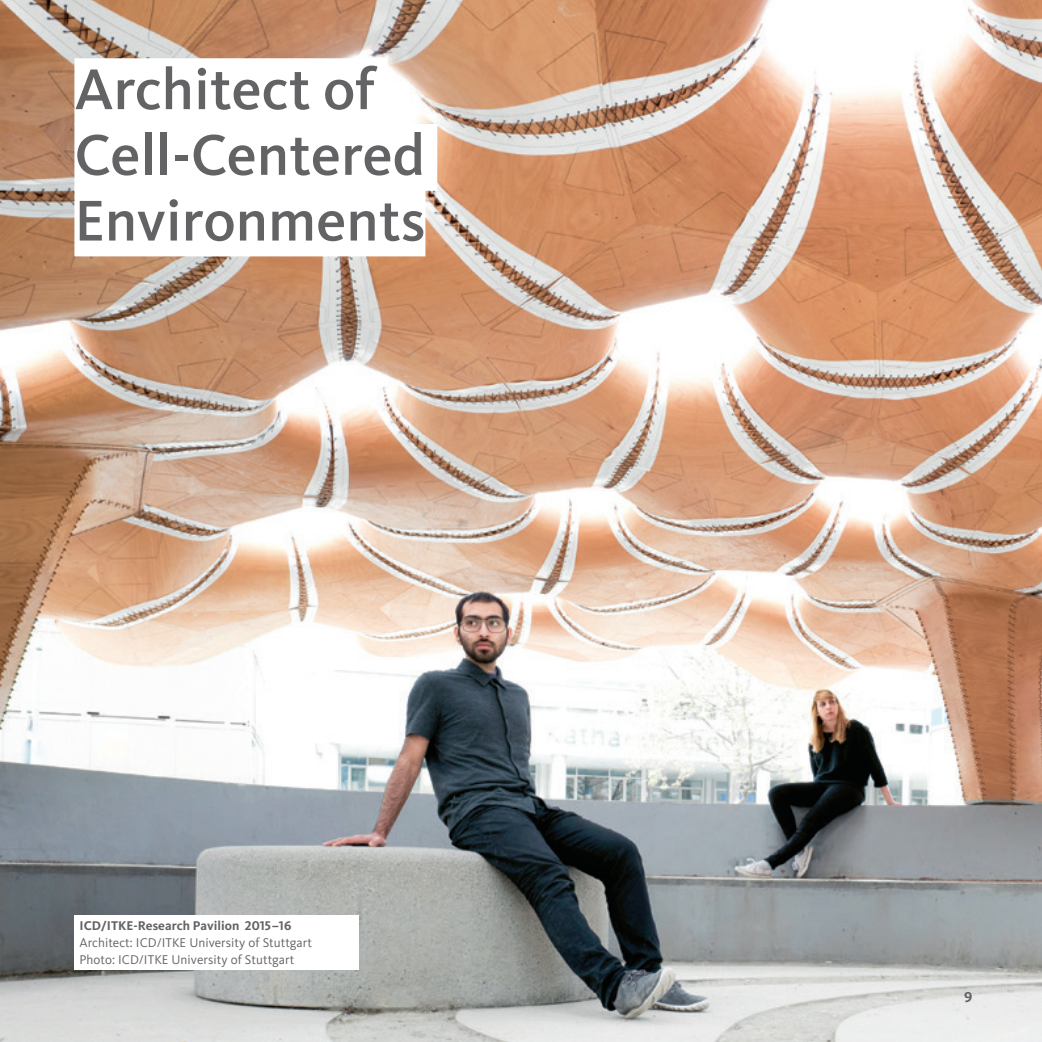
<style>
.page{position:relative;width:1042px;height:1042px;background:#fff}
.page>*{position:absolute;margin:0;border:0;box-sizing:border-box;transform-origin:0 0}
.t1{font:500 59.5px/65.6px "Kievit Pro";color:#636366}
.t2{font:700 14.88px "Kievit Pro";color:#636366}
.t3{font:13.12px/17.2px "Kievit Pro";letter-spacing:.005em;color:#636366}
.t4{font:700 13.12px "Kievit Pro";letter-spacing:.005em;color:#636366}
</style>
<div class="page">
<img style="left:0;top:0;width:1042px;height:1042px">
<div style="left:74px;top:58px;width:314px;height:67px;background:#fff"></div>
<div style="left:74px;top:124px;width:363px;height:67px;background:#fff"></div>
<div style="left:74px;top:190px;width:351px;height:66px;background:#fff"></div>
<div style="left:74px;top:915px;width:285px;height:54px;background:#fff"></div>
<h1 class="t1" style="left:74px;top:56px;width:352px">Architect of<br>Cell-Centered<br>Environments</h1>
<p class="t4" style="left:79px;top:917px;width:213px">ICD/ITKE-Research Pavilion 2015–16</p>
<p class="t3" style="left:79px;top:934px;width:234px">Architect: ICD/ITKE University of Stuttgart<br>Photo: ICD/ITKE University of Stuttgart</p>
<p class="t2" style="left:964px;top:988px;width:10px">9</p>
</div>
